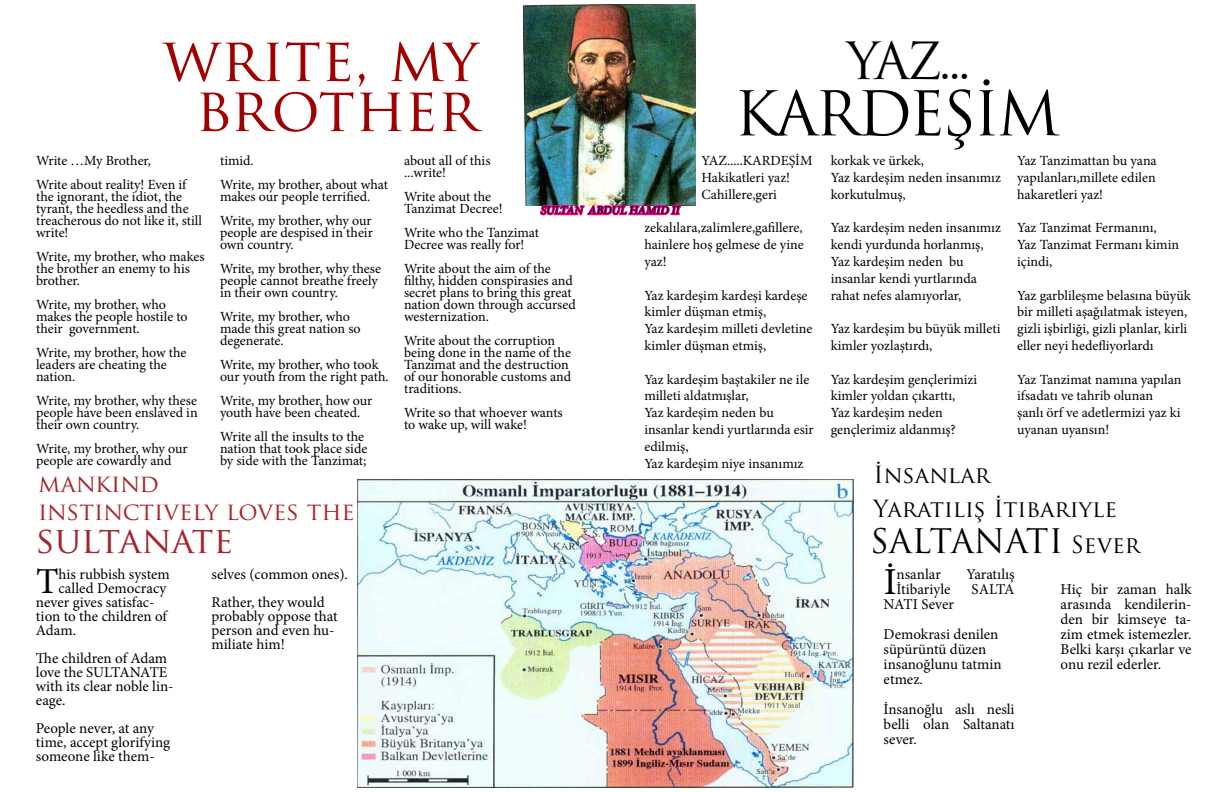
<style>
.page{position:relative;width:1224px;height:792px;background:#fff}
.page>*{position:absolute;margin:0;border:0;box-sizing:border-box;transform-origin:0 0}
.t1{font:60px "Trajan Pro";color:#a10000}
.t2{font:60px "Trajan Pro";letter-spacing:-.05em;color:#000}
.t3{font:50px "Trajan Pro";color:#000}
.t4{font:38.1px "Minion Pro";color:#000}
.t5{font:36.5px "Minion Pro";color:#000}
.t6{font:36px "Trajan Pro";color:#a3232a}
.t7{font:33px "Trajan Pro";color:#000}
.t8{font:24px "Trajan Pro";color:#ab232a}
.t9{font:24px "Trajan Pro";letter-spacing:-.01em;color:#a2232a}
.t10{font:23px/33.5px "Trajan Pro";color:#000}
.t11{font:15px/15px "Minion Pro";color:#000}
.t12{font:14px/12px "Minion Pro";color:#000}
.t13{font:italic 12px "Minion Pro";color:#000}
.s1{font-size:48px}
.s2{font-size:23px}
</style>
<div class="page">
<img style="left:523px;top:5px;width:173px;height:200px">
<img style="left:539px;top:182px;width:144px;height:34px">
<img style="left:357px;top:479px;width:496px;height:309px">
<h1 class="t1" style="left:163px;top:21px;width:317px">write, my</h1>
<h2 class="t3" style="left:847px;top:29px;width:125px">YAZ<span class="s1">...</span></h2>
<h1 class="t1" style="left:195px;top:71px;width:284px">brother</h1>
<h1 class="t2" style="left:734px;top:75px;width:327px">KARDEŞİM</h1>
<p class="t12" style="left:701px;top:169px;width:90px;line-height:16.8px">Hakikatleri yaz!<br>Cahillere,geri</p>
<p class="t12" style="left:644px;top:220px;width:161px;line-height:16.8px;text-align:justify">zekalılara,zalimlere,gafillere, hainlere hoş gelmese de yine yaz!</p>
<p class="t12" style="left:644px;top:287px;width:170px;line-height:16.8px">Yaz kardeşim kardeşi kardeşe kimler düşman etmiş,<br>Yaz kardeşim milleti devletine kimler düşman etmiş,</p>
<p class="t12" style="left:644px;top:371px;width:171px;line-height:16.8px">Yaz kardeşim baştakiler ne ile milleti aldatmışlar,<br>Yaz kardeşim neden bu insanlar kendi yurtlarında esir edilmiş,<br>Yaz kardeşim niye insanımız</p>
<p class="t12" style="left:701px;top:155px;width:113px">YAZ.....KARDEŞİM</p>
<p class="t12" style="left:404px;top:155px;width:88px">about all of this ...write!</p>
<p class="t12" style="left:404px;top:191px;width:100px">Write about the<br>Tanzimat Decree!</p>
<p class="t12" style="left:404px;top:227px;width:137px">Write who the Tanzimat<br>Decree was really for!</p>
<p class="t12" style="left:404px;top:263px;width:173px">Write about the aim of the filthy, hidden conspirasies and secret plans to bring this great nation down through accursed westernization.</p>
<p class="t12" style="left:404px;top:335px;width:169px">Write about the corruption being done in the name of the<br>Tanzimat and the destruction of our honorable customs and traditions.</p>
<p class="t12" style="left:404px;top:407px;width:160px">Write so that whoever wants to wake up, will wake!</p>
<p class="t12" style="left:220px;top:149px;width:170px;line-height:24px">timid.<br>Write, my brother, about what</p>
<p class="t12" style="left:220px;top:185px;width:153px;line-height:24px">makes our people terrified.<br>Write, my brother, why our</p>
<p class="t12" style="left:220px;top:227px;width:154px">people are despised in their own country.</p>
<p class="t12" style="left:220px;top:263px;width:163px">Write, my brother, why these people cannot breathe freely in their own country.</p>
<p class="t12" style="left:220px;top:311px;width:142px">Write, my brother, who made this great nation so degenerate.</p>
<p class="t12" style="left:220px;top:359px;width:170px">Write, my brother, who took our youth from the right path.</p>
<p class="t12" style="left:220px;top:395px;width:154px">Write, my brother, how our youth have been cheated.</p>
<p class="t12" style="left:220px;top:431px;width:149px">Write all the insults to the nation that took place side by side with the Tanzimat;</p>
<p class="t12" style="left:36px;top:149px;width:152px;line-height:24px">Write …My Brother,<br>Write about reality! Even if</p>
<p class="t12" style="left:36px;top:191px;width:168px">the ignorant, the idiot, the tyrant, the heedless and the treacherous do not like it, still write!</p>
<p class="t12" style="left:36px;top:251px;width:170px">Write, my brother, who makes the brother an enemy to his brother.</p>
<p class="t12" style="left:36px;top:299px;width:153px">Write, my brother, who makes the people hostile to their government.</p>
<p class="t12" style="left:36px;top:347px;width:152px">Write, my brother, how the leaders are cheating the nation.</p>
<p class="t12" style="left:36px;top:395px;width:163px;text-align:justify">Write, my brother, why these people have been enslaved in their own country.</p>
<p class="t12" style="left:36px;top:443px;width:153px">Write, my brother, why our people are cowardly and</p>
<p class="t12" style="left:831px;top:152px;width:172px;line-height:16.8px">korkak ve ürkek,<br>Yaz kardeşim neden insanımız korkutulmuş,</p>
<p class="t12" style="left:831px;top:220px;width:172px;line-height:16.8px">Yaz kardeşim neden insanımız kendi yurdunda horlanmış,<br>Yaz kardeşim neden bu insanlar kendi yurtlarında rahat nefes alamıyorlar,</p>
<p class="t12" style="left:831px;top:320px;width:171px;line-height:16.8px">Yaz kardeşim bu büyük milleti kimler yozlaştırdı,</p>
<p class="t12" style="left:831px;top:371px;width:148px;line-height:16.8px">Yaz kardeşim gençlerimizi kimler yoldan çıkarttı,<br>Yaz kardeşim neden gençlerimiz aldanmış?</p>
<p class="t12" style="left:1017px;top:152px;width:141px;line-height:16.8px;text-align:justify">Yaz Tanzimattan bu yana yapılanları,millete edilen hakaretleri yaz!</p>
<p class="t12" style="left:1017px;top:220px;width:163px;line-height:16.8px">Yaz Tanzimat Fermanını,<br>Yaz Tanzimat Fermanı kimin içindi,</p>
<p class="t12" style="left:1017px;top:287px;width:175px;line-height:16.8px">Yaz garblileşme belasına büyük bir milleti aşağılatmak isteyen, gizli işbirliği, gizli planlar, kirli eller neyi hedefliyorlardı</p>
<p class="t12" style="left:1017px;top:371px;width:166px;line-height:16.8px">Yaz Tanzimat namına yapılan ifsadatı ve tahrib olunan şanlı örf ve adetlermizi yaz ki uyanan uyansın!</p>
<p class="t13" style="left:541px;top:202px;width:140px">SULTAN ABDUL HAMID II</p>
<h3 class="t10" style="left:874px;top:458px;width:245px">İnsanlar<br>Yaratılış İtibariyle</h3>
<h3 class="t9" style="left:38px;top:468px;width:122px">mankind</h3>
<h3 class="t6" style="left:36px;top:517px;width:199px">sultanate</h3>
<h3 class="t8" style="left:38px;top:496px;width:318px">instinctively loves the</h3>
<h3 class="t7" style="left:870px;top:520px;width:272px">SALTANATI <span class="s2">Sever</span></h3>
<h3 class="t5" style="left:36px;top:557px;width:24px">T</h3>
<p class="t11" style="left:59px;top:567px;width:113px">his rubbish system</p>
<p class="t11" style="left:59px;top:581px;width:109px">called Democracy</p>
<p class="t11" style="left:36px;top:595px;width:120px">never gives satisfac-</p>
<p class="t11" style="left:36px;top:609px;width:133px">tion to the children of</p>
<p class="t11" style="left:36px;top:623px;width:42px">Adam.</p>
<p class="t11" style="left:36px;top:652px;width:139px;line-height:14px">The children of Adam love the SULTANATE with its clear noble lin&shy;eage.</p>
<p class="t11" style="left:36px;top:722px;width:136px;line-height:14px">People never, at any time, accept glorifying someone like them-</p>
<p class="t11" style="left:212px;top:561px;width:138px;line-height:28px">selves (common ones).<br>Rather, they would</p>
<p class="t11" style="left:212px;top:610px;width:128px;line-height:14px">probably oppose that person and even hu&shy;miliate him!</p>
<h3 class="t4" style="left:884px;top:557px;width:14px">İ</h3>
<p class="t11" style="left:897px;top:567px;width:46px">nsanlar</p>
<p class="t11" style="left:967px;top:567px;width:50px">Yaratılış</p>
<p class="t11" style="left:897px;top:582px;width:56px">İtibariyle</p>
<p class="t11" style="left:972px;top:582px;width:45px">SALTA</p>
<p class="t11" style="left:884px;top:590px;width:116px;line-height:30px">NATI Sever<br>Demokrasi denilen</p>
<p class="t11" style="left:884px;top:642px;width:120px">süpürüntü düzen insanoğlunu tatmin etmez.</p>
<p class="t11" style="left:884px;top:702px;width:132px;text-align:justify">İnsanoğlu aslı nesli belli olan Saltanatı sever.</p>
<p class="t11" style="left:1061px;top:582px;width:133px;text-align:justify">Hiç bir zaman halk arasında kendilerin&shy;den bir kimseye ta&shy;zim etmek istemezler.<br>Belki karşı çıkarlar ve onu rezil ederler.</p>
</div>
